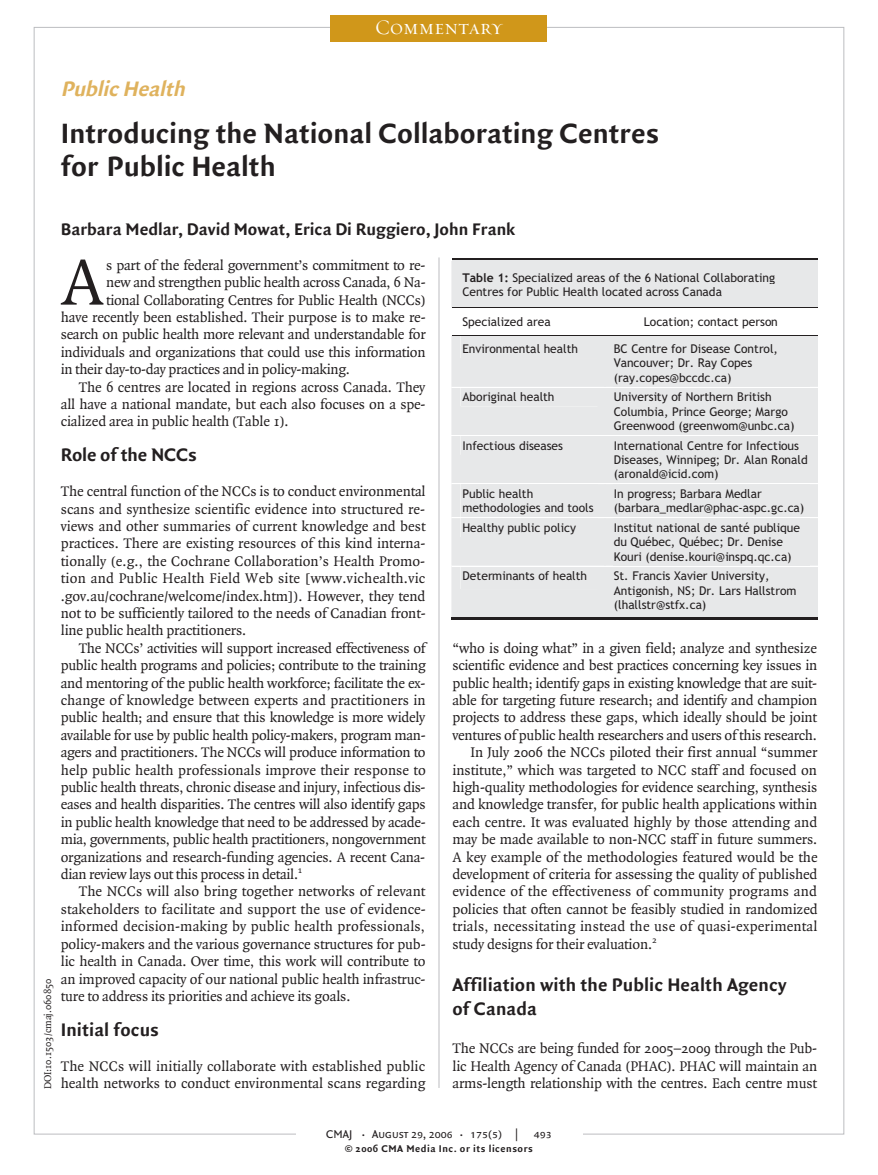
<style>
.page{position:relative;width:878px;height:1175px;background:#fff}
.page>*{position:absolute;margin:0;border:0;box-sizing:border-box;transform-origin:0 0}
.t1{font:70.35px "Quadraat";color:#231f20}
.t2{font:700 30px/33px "Quadraat Sans";color:#231f20}
.t3{font:italic 700 22.5px "Quadraat Sans";color:#dfb25d}
.t4{font:21px "Requiem Display HTF Small Caps";letter-spacing:.005em;color:#fff}
.t5{font:700 19.5px/24px "Quadraat Sans";letter-spacing:.005em;color:#231f20}
.t6{font:700 18px "Quadraat Sans";color:#231f20}
.t7{font:15px/17.4px "Quadraat";letter-spacing:-.01em;color:#231f20;text-align:justify}
.t8{font:15px "Quadraat";letter-spacing:.01em;color:#231f20}
.t9{font:12px/14.2px "Trebuchet MSPS";color:#231f20}
.t10{font:12px "Quadraat Sans Caps";color:#231f20}
.t11{font:700 10.5px "Quadraat Sans";letter-spacing:.05em;color:#231f20}
.t12{font:10.5px "Quadraat";color:#231f20}
.s1{font-weight:700}
.s2{font-size:9px}
</style>
<div class="page">
<hr style="left:438px;top:257px;width:1px;height:831px;background:#bcbdc0">
<div style="left:331px;top:15px;width:216px;height:26px;background:#d0971a"></div>
<hr style="left:452px;top:259px;width:365px;height:2px;background:#231f20">
<div style="left:451px;top:261px;width:367px;height:47px;background:#e7e8e9"></div>
<hr style="left:605px;top:307px;width:212px;height:1px;background:#231f20">
<div style="left:451px;top:335px;width:367px;height:285px;background:#e7e8e9"></div>
<hr style="left:606px;top:618px;width:212px;height:2px;background:#231f20">
<h3 class="t3" style="left:61px;top:76px;width:131px">PublicHealth</h3>
<h3 class="t4" style="left:375px;top:15px;width:129px">Commentary</h3>
<h2 class="t2" style="left:61px;top:116px;width:600px">Introducing the National Collaborating Centres for Public Health</h2>
<p class="t6" style="left:61px;top:219px;width:456px">Barbara Medlar, David Mowat, Erica Di Ruggiero, John Frank</p>
<h1 class="t1" style="left:61px;top:250px;width:44px">A</h1>
<p class="t7" style="left:106px;top:257px;width:321px">s part of the federal government’s commitment to re-</p>
<p class="t9" style="left:462px;top:271px;width:314px"><span class="s1">Table 1:</span> Specialized areas of the 6 National Collaborating<br>Centres for Public Health located across Canada</p>
<p class="t9" style="left:462px;top:316px;width:90px">Specialized area</p>
<p class="t9" style="left:643px;top:316px;width:136px">Location; contact person</p>
<p class="t9" style="left:462px;top:343px;width:117px">Environmental health</p>
<p class="t9" style="left:613px;top:343px;width:166px">BC Centre for Disease Control,<br>Vancouver; Dr. Ray Copes (ray.copes@bccdc.ca)</p>
<p class="t9" style="left:462px;top:391px;width:94px">Aboriginal health</p>
<p class="t9" style="left:613px;top:391px;width:182px">University of Northern British<br>Columbia, Prince George; Margo<br>Greenwood (greenwom@unbc.ca)</p>
<p class="t9" style="left:462px;top:439px;width:102px">Infectious diseases</p>
<p class="t9" style="left:613px;top:439px;width:195px">International Centre for Infectious<br>Diseases, Winnipeg; Dr. Alan Ronald (aronald@icid.com)</p>
<p class="t9" style="left:462px;top:487px;width:133px">Public health methodologies and tools</p>
<p class="t9" style="left:613px;top:487px;width:192px">In progress; Barbara Medlar (barbara_medlar@phac-aspc.gc.ca)</p>
<p class="t9" style="left:462px;top:521px;width:115px">Healthy public policy</p>
<p class="t9" style="left:613px;top:522px;width:188px">Institut national de santé publique du Québec, Québec; Dr. Denise<br>Kouri (denise.kouri@inspq.qc.ca)</p>
<p class="t9" style="left:462px;top:570px;width:126px">Determinants of health</p>
<p class="t9" style="left:613px;top:570px;width:184px">St. Francis Xavier University,<br>Antigonish, NS; Dr. Lars Hallstrom (lhallstr@stfx.ca)</p>
<p class="t7" style="left:106px;top:274px;width:321px">new and strengthen public health across Canada, 6 Na-</p>
<p class="t7" style="left:106px;top:291px;width:321px">tional Collaborating Centres for Public Health (NCCs)</p>
<p class="t7" style="left:61px;top:309px;width:366px">have recently been established. Their purpose is to make re-</p>
<p class="t7" style="left:61px;top:326px;width:366px">search on public health more relevant and understandable for</p>
<p class="t7" style="left:61px;top:344px;width:366px">individuals and organizations that could use this information</p>
<p class="t7" style="left:61px;top:361px;width:291px">in their day-to-day practices and in policy-making.</p>
<p class="t7" style="left:79px;top:378px;width:348px">The 6 centres are located in regions across Canada. They</p>
<p class="t7" style="left:61px;top:396px;width:366px">all have a national mandate, but each also focuses on a spe-</p>
<p class="t7" style="left:61px;top:413px;width:229px">cialized area in public health (Table 1).</p>
<h3 class="t5" style="left:61px;top:443px;width:138px">Role of the NCCs</h3>
<p class="t7" style="left:61px;top:483px;width:366px">The central function of the NCCs is to conduct environmental scans and synthesize scientific evidence into structured re&shy;views and other summaries of current knowledge and best practices. There are existing resources of this kind interna&shy;tionally (e.g., the Cochrane Collaboration’s Health Promo&shy;tion and Public Health Field Web site [www.vichealth.vic .gov.au/cochrane/welcome/index.htm]). However, they tend not to be sufficiently tailored to the needs of Canadian front&shy;line public health practitioners.</p>
<p class="t7" style="left:61px;top:639px;width:366px;text-indent:18px">The NCCs’ activities will support increased effectiveness of public health programs and policies; contribute to the training and mentoring of the public health workforce; facilitate the ex&shy;change of knowledge between experts and practitioners in public health; and ensure that this knowledge is more widely available for use by public health policy-makers, program man&shy;agers and practitioners. The NCCs will produce information to help public health professionals improve their response to public health threats, chronic disease and injury, infectious dis&shy;eases and health disparities. The centres will also identify gaps in public health knowledge that need to be addressed by acade&shy;mia, governments, public health practitioners, nongovernment organizations and research-funding agencies. A recent Cana&shy;dian review lays out this process in detail.<sup>1</sup></p>
<p class="t7" style="left:61px;top:883px;width:366px;text-indent:18px">The NCCs will also bring together networks of relevant stakeholders to facilitate and support the use of evidence&shy;informed decision-making by public health professionals, policy-makers and the various governance structures for pub&shy;lic health in Canada. Over time, this work will contribute to an improved capacity of our national public health infrastruc&shy;ture to address its priorities and achieve its goals.</p>
<h3 class="t5" style="left:61px;top:1017px;width:100px">Initial focus</h3>
<p class="t7" style="left:61px;top:1057px;width:366px">The NCCs will initially collaborate with established public health networks to conduct environmental scans regarding</p>
<p class="t7" style="left:452px;top:639px;width:366px">“who is doing what” in a given field; analyze and synthesize</p>
<p class="t7" style="left:452px;top:657px;width:366px">scientific evidence and best practices concerning key issues in</p>
<p class="t7" style="left:452px;top:674px;width:366px">public health; identify gaps in existing knowledge that are suit-</p>
<p class="t7" style="left:452px;top:692px;width:366px">able for targeting future research; and identify and champion</p>
<p class="t7" style="left:452px;top:709px;width:366px">projects to address these gaps, which ideally should be joint</p>
<p class="t7" style="left:452px;top:726px;width:366px">ventures of public health researchers and users of this research.</p>
<p class="t7" style="left:470px;top:744px;width:348px">In July 2006 the NCCs piloted their first annual “summer</p>
<p class="t7" style="left:452px;top:761px;width:366px">institute,” which was targeted to NCC staff and focused on</p>
<p class="t7" style="left:452px;top:779px;width:366px">high-quality methodologies for evidence searching, synthesis</p>
<p class="t7" style="left:452px;top:796px;width:366px">and knowledge transfer, for public health applications within</p>
<p class="t7" style="left:452px;top:813px;width:366px">each centre. It was evaluated highly by those attending and</p>
<p class="t7" style="left:452px;top:831px;width:366px">may be made available to non-NCC staff in future summers.</p>
<p class="t7" style="left:452px;top:848px;width:366px">A key example of the methodologies featured would be the</p>
<p class="t7" style="left:452px;top:866px;width:366px">development of criteria for assessing the quality of published</p>
<p class="t8" style="left:452px;top:884px;width:366px">evidence of the effectiveness of community programs and</p>
<p class="t7" style="left:452px;top:900px;width:366px">policies that often cannot be feasibly studied in randomized</p>
<p class="t8" style="left:452px;top:919px;width:366px">trials, necessitating instead the use of quasi-experimental</p>
<p class="t7" style="left:452px;top:935px;width:206px">study designs for their evaluation.<sup>2</sup></p>
<h3 class="t5" style="left:452px;top:972px;width:335px">Affiliation with the Public Health Agency of Canada</h3>
<p class="t7" style="left:452px;top:1040px;width:366px">The NCCs are being funded for 2005–2009 through the Pub&shy;lic Health Agency of Canada (PHAC). PHAC will maintain an arms-length relationship with the centres. Each centre must</p>
<p class="t10" style="left:326px;top:1127px;width:227px">CMAJ <span class="s2">•</span> August 29, 2006 <span class="s2">•</span> 175(5) | 493</p>
<p class="t11" style="left:345px;top:1142px;width:189px">© 2006 CMA Media Inc. or its licensors</p>
<p class="t12" style="left:43px;top:1089px;width:112px;rotate:-90deg">DOI:10.1503/cmaj.060850</p>
</div>
